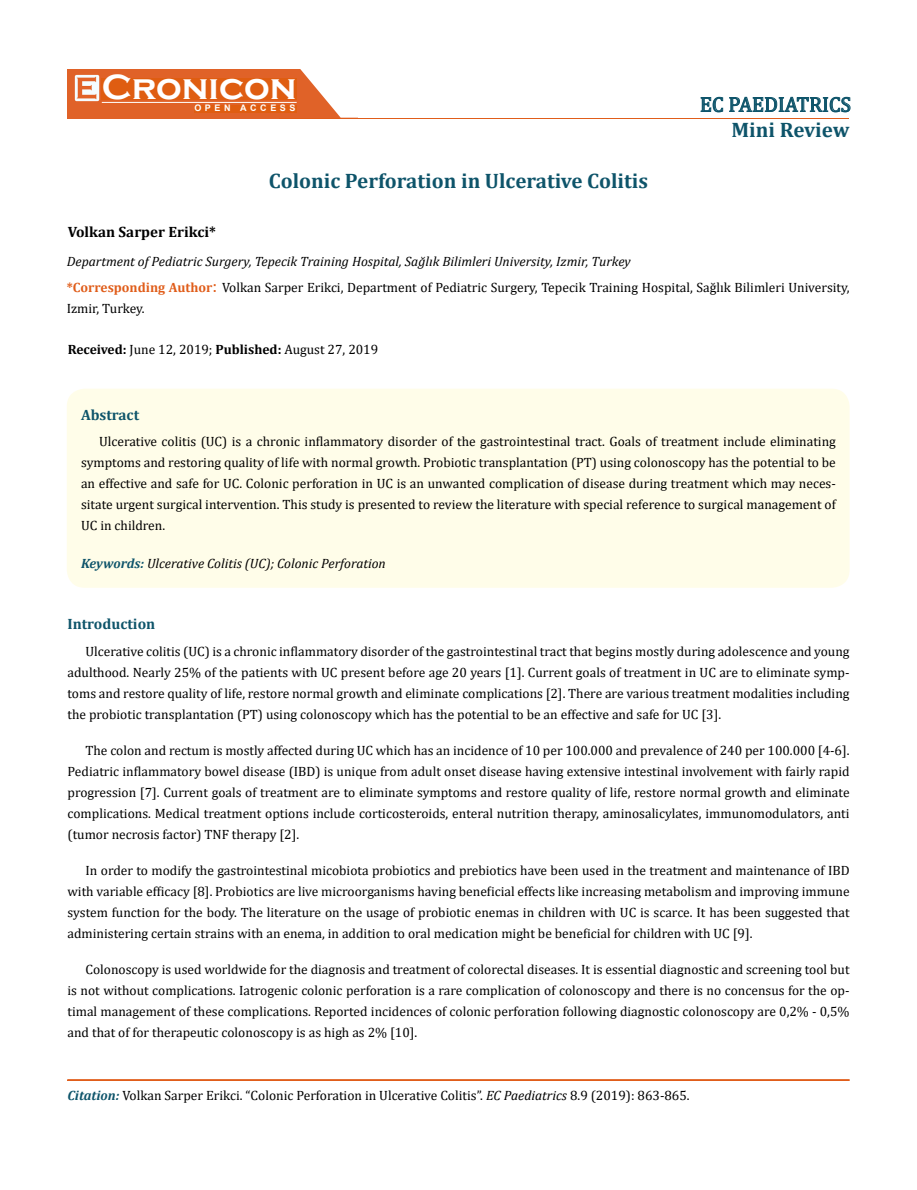
<style>
.page{position:relative;width:917px;height:1190px;background:#fff}
.page>*{position:absolute;margin:0;border:0;box-sizing:border-box;transform-origin:0 0}
.t1{font:700 36px "Copperplate Gothic";color:#fff}
.t2{font:700 21px "Cambria";color:#0e546a}
.t3{font:21px "Cambria";color:#0e546a}
.t4{font:700 15px "Cambria";color:#0e546a}
.t5{font:700 15px "Cambria";color:#000}
.t6{font:13.5px/21px "Cambria";color:#000;text-align:justify}
.t7{font:italic 13.5px "Cambria";color:#000}
.t8{font:700 9px "Arial";letter-spacing:.4em;color:#fff}
.s1{font-weight:700;color:#e05d1a}
.s2{font-size:18px;color:#e05d1a}
.s3{font-weight:700}
.s4{font-weight:700;color:#0e546a}
.s5{font-weight:700;font-style:italic;color:#0e546a}
.s6{font-style:italic}
</style>
<div class="page">
<div style="left:67px;top:70px;width:290px;height:49px;background:#e06228"></div>
<svg style="left:300px;top:69px;width:58px;height:49px"></svg>
<img style="left:75px;top:75px;width:24px;height:26px">
<div style="left:102px;top:79px;width:195px;height:21px;background:#df5d11"></div>
<div style="left:194px;top:105px;width:103px;height:7px;background:#df5d11"></div>
<svg style="left:700px;top:97px;width:23px;height:15px"></svg>
<svg style="left:729px;top:97px;width:121px;height:15px"></svg>
<hr style="left:102px;top:102px;width:194px;height:1px;background:#fff">
<hr style="left:279px;top:118px;width:569px;height:1px;background:#e05d1a">
<hr style="left:67px;top:1080px;width:782px;height:1px;background:#e05d1a">
<div style="left:67px;top:1079px;width:782px;height:1px;border:1px solid #e05d1a"></div>
<div style="left:67px;top:388px;width:782px;height:200px;background:#fffde9;border-radius:18px"></div>
<h1 class="t1" style="left:102px;top:68px;width:196px">Cronicon</h1>
<p class="t8" style="left:194px;top:102px;width:103px">OPEN ACCESS</p>
<h2 class="t3" style="left:700px;top:92px;width:153px">EC PAEDIATRICS</h2>
<h2 class="t2" style="left:731px;top:115px;width:120px">Mini Review</h2>
<h2 class="t2" style="left:269px;top:166px;width:380px">Colonic Perforation in Ulcerative Colitis</h2>
<p class="t5" style="left:68px;top:221px;width:150px">Volkan Sarper Erikci*</p>
<p class="t7" style="left:67px;top:251px;width:565px">Department of Pediatric Surgery, Tepecik Training Hospital, Sağlık Bilimleri University, Izmir, Turkey</p>
<p class="t6" style="left:67px;top:276px;width:784px"><span class="s1">*Corresponding Author</span><span class="s2">:</span> Volkan Sarper Erikci, Department of Pediatric Surgery, Tepecik Training Hospital, Sağlık Bilimleri University,<br>Izmir, Turkey.</p>
<p class="t6" style="left:68px;top:338px;width:312px"><span class="s3">Received:</span> June 12, 2019; <span class="s3">Published:</span> August 27, 2019</p>
<p class="t4" style="left:81px;top:404px;width:60px">Abstract</p>
<p class="t6" style="left:81px;top:430px;width:756px;text-indent:18px">Ulcerative colitis (UC) is a chronic inflammatory disorder of the gastrointestinal tract. Goals of treatment include eliminating symptoms and restoring quality of life with normal growth. Probiotic transplantation (PT) using colonoscopy has the potential to be an effective and safe for UC. Colonic perforation in UC is an unwanted complication of disease during treatment which may neces&shy;sitate urgent surgical intervention. This study is presented to review the literature with special reference to surgical management of UC in children.</p>
<p class="t7" style="left:81px;top:554px;width:306px"><span class="s4">Keywords:</span> Ulcerative Colitis (UC); Colonic Perforation</p>
<p class="t4" style="left:67px;top:613px;width:89px">Introduction</p>
<p class="t6" style="left:67px;top:640px;width:783px;text-indent:18px">Ulcerative colitis (UC) is a chronic inflammatory disorder of the gastrointestinal tract that begins mostly during adolescence and young adulthood. Nearly 25% of the patients with UC present before age 20 years [1]. Current goals of treatment in UC are to eliminate symp&shy;toms and restore quality of life, restore normal growth and eliminate complications [2]. There are various treatment modalities including the probiotic transplantation (PT) using colonoscopy which has the potential to be an effective and safe for UC [3].</p>
<p class="t6" style="left:67px;top:739px;width:783px;text-indent:18px">The colon and rectum is mostly affected during UC which has an incidence of 10 per 100.000 and prevalence of 240 per 100.000 [4-6].<br>Pediatric inflammatory bowel disease (IBD) is unique from adult onset disease having extensive intestinal involvement with fairly rapid progression [7]. Current goals of treatment are to eliminate symptoms and restore quality of life, restore normal growth and eliminate complications. Medical treatment options include corticosteroids, enteral nutrition therapy, aminosalicylates, immunomodulators, anti (tumor necrosis factor) TNF therapy [2].</p>
<p class="t6" style="left:67px;top:859px;width:783px;text-indent:18px">In order to modify the gastrointestinal micobiota probiotics and prebiotics have been used in the treatment and maintenance of IBD with variable efficacy [8]. Probiotics are live microorganisms having beneficial effects like increasing metabolism and improving immune system function for the body. The literature on the usage of probiotic enemas in children with UC is scarce. It has been suggested that administering certain strains with an enema, in addition to oral medication might be beneficial for children with UC [9].</p>
<p class="t6" style="left:67px;top:958px;width:783px;text-indent:18px">Colonoscopy is used worldwide for the diagnosis and treatment of colorectal diseases. It is essential diagnostic and screening tool but is not without complications. Iatrogenic colonic perforation is a rare complication of colonoscopy and there is no concensus for the op&shy;timal management of these complications. Reported incidences of colonic perforation following diagnostic colonoscopy are 0,2% - 0,5% and that of for therapeutic colonoscopy is as high as 2% [10].</p>
<p class="t6" style="left:67px;top:1084px;width:623px"><span class="s5">Citation:</span> Volkan Sarper Erikci. “Colonic Perforation in Ulcerative Colitis”. <span class="s6">EC Paediatrics</span> 8.9 (2019): 863-865.</p>
</div>
